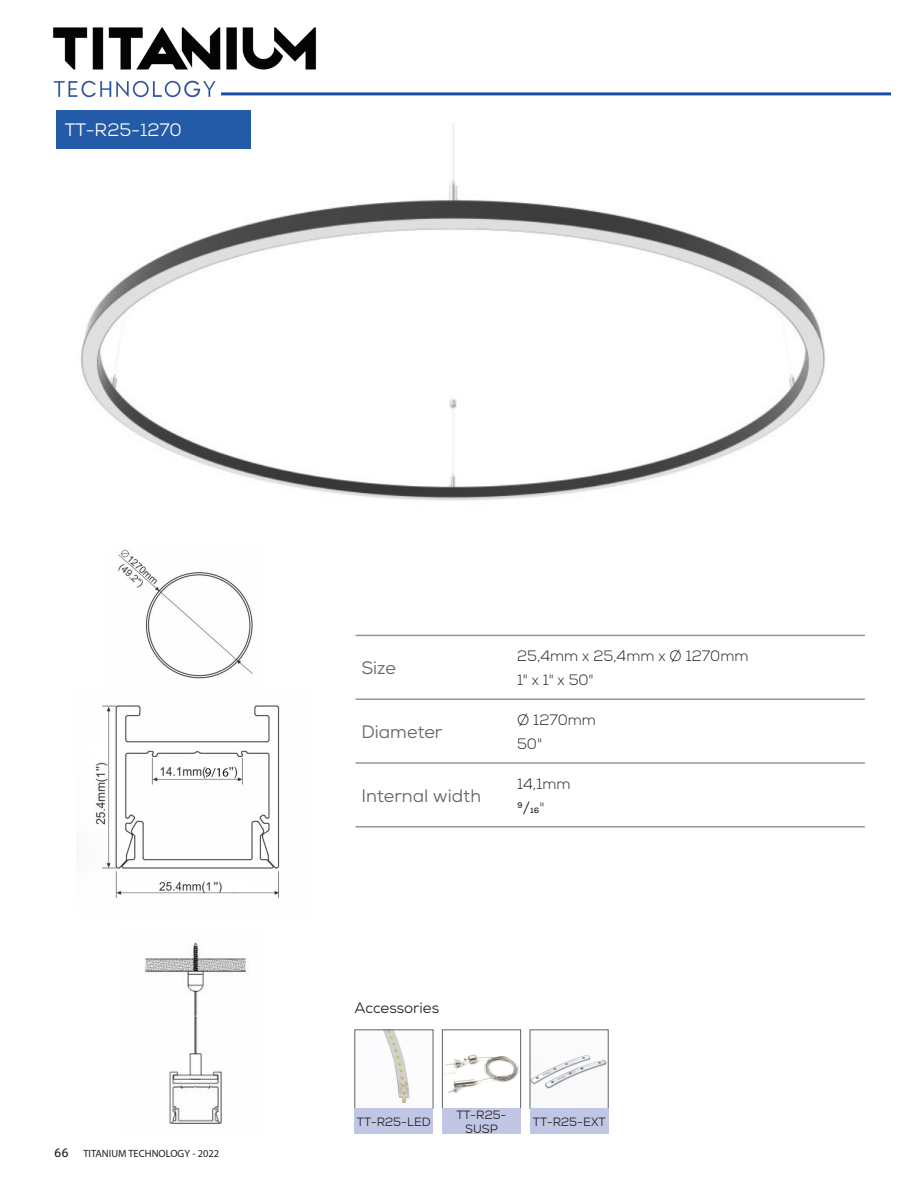
<style>
.page{position:relative;width:918px;height:1188px;background:#fff}
.page>*{position:absolute;margin:0;border:0;box-sizing:border-box;transform-origin:0 0}
.t1{font:18px "Nexa";color:#636366}
.t2{font:18px "Nexa";color:#fff}
.t3{font:300 15px/24px "Nexa";color:#231f20}
.t4{font:15px "Nexa";color:#231f20}
.t5{font:12px/14.4px "Nexa";color:#231f20;text-align:center}
.t6{font:10.5px "Myriad Pro";color:#231f20}
.s1{font-family:"Aller";font-size:12px}
.s2{font-weight:400}
</style>
<div class="page">
<hr style="left:221px;top:92px;width:670px;height:3px;background:#1b4ea1">
<img style="left:80px;top:124px;width:746px;height:377px">
<img style="left:95px;top:705px;width:185px;height:193px">
<img style="left:118px;top:549px;width:135px;height:130px">
<img style="left:384px;top:1032px;width:26px;height:72px">
<div style="left:355px;top:1108px;width:78px;height:26px;background:#c0c6e3"></div>
<img style="left:444px;top:1054px;width:75px;height:40px">
<div style="left:442px;top:1030px;width:79px;height:79px;border:1px solid #636366"></div>
<div style="left:442px;top:1108px;width:79px;height:26px;background:#c0c6e3"></div>
<img style="left:532px;top:1055px;width:74px;height:34px">
<div style="left:530px;top:1108px;width:78px;height:26px;background:#c0c6e3"></div>
<img style="left:144px;top:942px;width:103px;height:182px">
<hr style="left:356px;top:635px;width:155px;height:1px;background:#939598">
<hr style="left:511px;top:635px;width:354px;height:1px;background:#939598">
<hr style="left:356px;top:698px;width:155px;height:2px;background:#939598">
<hr style="left:511px;top:698px;width:354px;height:2px;background:#939598">
<hr style="left:356px;top:762px;width:155px;height:2px;background:#939598">
<hr style="left:511px;top:762px;width:354px;height:2px;background:#939598">
<hr style="left:356px;top:826px;width:155px;height:2px;background:#939598">
<hr style="left:511px;top:826px;width:354px;height:2px;background:#939598">
<div style="left:56px;top:111px;width:195px;height:38px;background:#245ba9"></div>
<img style="left:53px;top:27px;width:287px;height:71px">
<p class="t2" style="left:65px;top:119px;width:118px">TT-R25-1270</p>
<p class="t6" style="left:54px;top:1147px;width:167px"><span class="s1">66</span> TITANIUM TECHNOLOGY - 2022</p>
<p class="t1" style="left:362px;top:656px;width:36px">Size</p>
<p class="t1" style="left:362px;top:720px;width:82px">Diameter</p>
<p class="t3" style="left:517px;top:644px;width:233px">25,4mm x 25,4mm x Ø 1270mm<br>1" x 1" x 50"</p>
<p class="t3" style="left:517px;top:708px;width:80px">Ø 1270mm</p>
<p class="t3" style="left:517px;top:732px;width:26px">50"</p>
<p class="t1" style="left:362px;top:784px;width:121px">Internal width</p>
<p class="t3" style="left:517px;top:772px;width:55px">14,1mm<br><span class="s2">9/16</span>"</p>
<p class="t4" style="left:355px;top:998px;width:86px">Accessories</p>
<p class="t5" style="left:357px;top:1114px;width:75px">TT-R25-LED</p>
<p class="t5" style="left:456px;top:1107px;width:52px">TT-R25-<br>SUSP</p>
<p class="t5" style="left:533px;top:1114px;width:74px">TT-R25-EXT</p>
</div>
